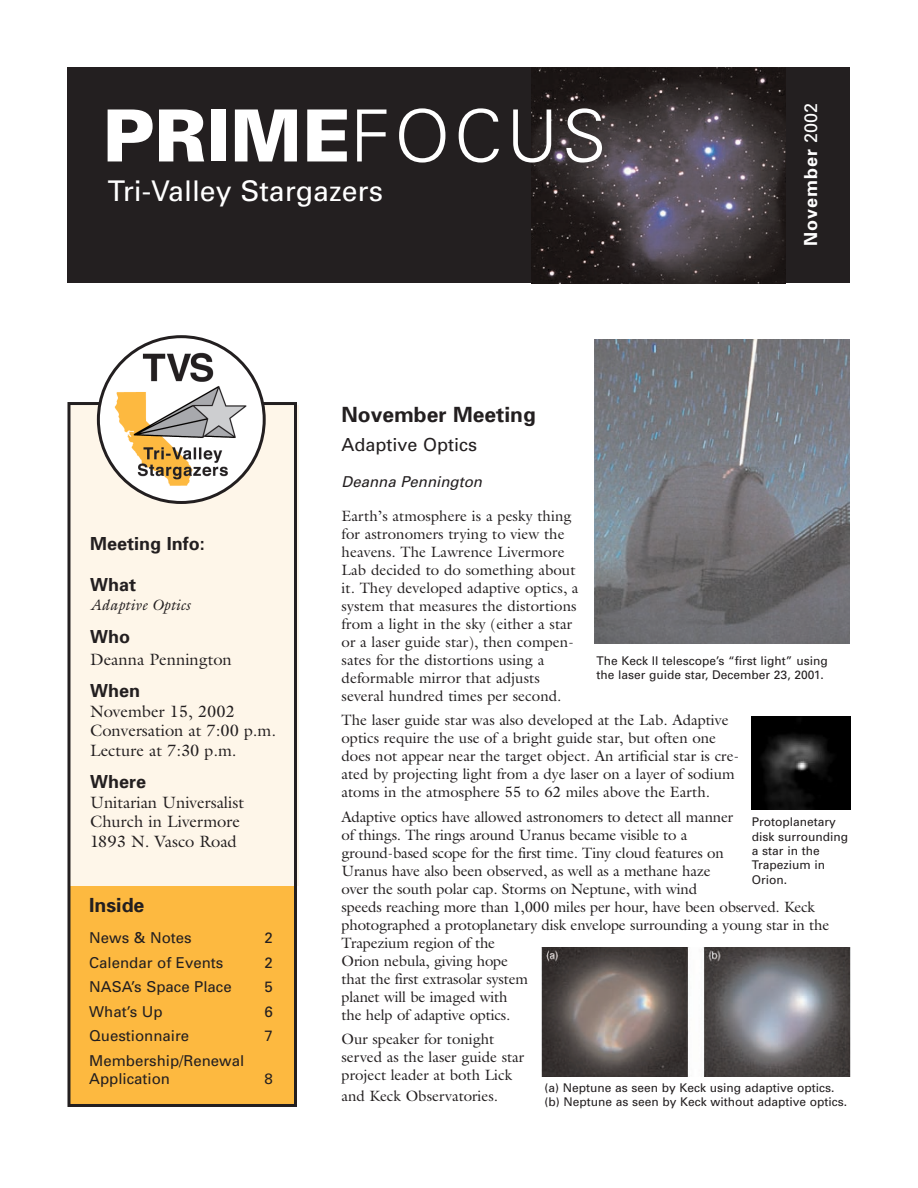
<style>
.page{position:relative;width:918px;height:1188px;background:#fff}
.page>*{position:absolute;margin:0;border:0;box-sizing:border-box;transform-origin:0 0}
.t1{font:900 72px "Univers";color:#fff}
.t2{font:28.5px "Univers";color:#fff}
.t3{font:700 21px "Univers";color:#231f20}
.t4{font:700 19.5px "Univers";color:#231f20}
.t5{font:700 18px "Univers";color:#231f20}
.t6{font:18px "Univers";color:#231f20}
.t7{font:700 18px "Univers";letter-spacing:.055em;color:#fff}
.t8{font:16.5px/19.5px "Galliard";color:#231f20}
.t9{font:15px/18px "Galliard";color:#231f20}
.t10{font:15px/18px "Univers";color:#231f20}
.t11{font:italic 15px "Univers";color:#231f20}
.t12{font:italic 15px "Galliard";color:#231f20}
.t13{font:12px/14.4px "Univers";color:#231f20}
.s1{font-weight:300}
.s2{font-weight:400}
</style>
<div class="page">
<div style="left:67px;top:68px;width:783px;height:216px;background:#231f20"></div>
<div style="left:68px;top:881px;width:227px;height:226px;background:#fdb940"></div>
<div style="left:69px;top:405px;width:229px;height:481px;background:#fef6e9"></div>
<div style="left:67px;top:402px;width:230px;height:705px;border:3px solid #231f20"></div>
<img style="left:100px;top:338px;width:162px;height:164px">
<img style="left:531px;top:68px;width:255px;height:216px">
<img style="left:594px;top:339px;width:255px;height:305px">
<img style="left:542px;top:947px;width:308px;height:129px">
<img style="left:752px;top:717px;width:98px;height:92px">
<h1 class="t1" style="left:102px;top:109px;width:505px">PRIME<span class="s1">FOCUS</span></h1>
<h2 class="t2" style="left:108px;top:180px;width:276px">Tri-Valley Stargazers</h2>
<p class="t7" style="left:804px;top:246px;width:145px;rotate:-90deg">November <span class="s2">2002</span></p>
<p class="t5" style="left:90px;top:537px;width:116px">Meeting Info:</p>
<p class="t5" style="left:90px;top:578px;width:48px">What</p>
<p class="t12" style="left:90px;top:600px;width:101px">Adaptive Optics</p>
<p class="t5" style="left:90px;top:630px;width:41px">Who</p>
<p class="t8" style="left:90px;top:651px;width:143px">Deanna Pennington</p>
<p class="t5" style="left:90px;top:684px;width:52px">When</p>
<p class="t8" style="left:90px;top:703px;width:187px">November 15, 2002<br>Conversation at 7:00 p.m.<br>Lecture at 7:30 p.m.</p>
<p class="t5" style="left:90px;top:775px;width:58px">Where</p>
<p class="t8" style="left:90px;top:794px;width:155px">Unitarian Universalist<br>Church in Livermore<br>1893 N. Vasco Road</p>
<h3 class="t4" style="left:89px;top:898px;width:57px">Inside</h3>
<p class="t10" style="left:89px;top:930px;width:104px">News &amp; Notes</p>
<p class="t10" style="left:265px;top:930px;width:10px">2</p>
<p class="t10" style="left:89px;top:955px;width:136px">Calendar of Events</p>
<p class="t10" style="left:265px;top:955px;width:10px">2</p>
<p class="t10" style="left:89px;top:979px;width:144px">NASA’s Space Place</p>
<p class="t10" style="left:265px;top:979px;width:10px">5</p>
<p class="t10" style="left:89px;top:1004px;width:75px">What’s Up</p>
<p class="t10" style="left:265px;top:1004px;width:10px">6</p>
<p class="t10" style="left:89px;top:1028px;width:102px">Questionnaire</p>
<p class="t10" style="left:265px;top:1028px;width:10px">7</p>
<p class="t10" style="left:89px;top:1053px;width:157px">Membership/Renewal<br>Application</p>
<p class="t10" style="left:265px;top:1071px;width:10px">8</p>
<h3 class="t3" style="left:342px;top:406px;width:196px">November Meeting</h3>
<p class="t6" style="left:342px;top:438px;width:137px">Adaptive Optics</p>
<p class="t11" style="left:342px;top:476px;width:145px">Deanna Pennington</p>
<p class="t9" style="left:342px;top:508px;width:238px">Earth’s atmosphere is a pesky thing for astronomers trying to view the heavens. The Lawrence Livermore Lab decided to do something about it. They developed adaptive optics, a system that measures the distortions from a light in the sky (either a star or a laser guide star), then compen&shy;sates for the distortions using a deformable mirror that adjusts several hundred times per second.</p>
<p class="t9" style="left:342px;top:713px;width:399px">The laser guide star was also developed at the Lab. Adaptive optics require the use of a bright guide star, but often one does not appear near the target object. An artificial star is cre&shy;ated by projecting light from a dye laser on a layer of sodium atoms in the atmosphere 55 to 62 miles above the Earth.</p>
<p class="t9" style="left:342px;top:809px;width:489px">Adaptive optics have allowed astronomers to detect all manner<br>of things. The rings around Uranus became visible to a<br>ground-based scope for the first time. Tiny cloud features on<br>Uranus have also been observed, as well as a methane haze<br>over the south polar cap. Storms on Neptune, with wind<br>speeds reaching more than 1,000 miles per hour, have been observed. Keck photographed a protoplanetary disk envelope surrounding a young star in the Trapezium region of the<br>Orion nebula, giving hope<br>that the first extrasolar system<br>planet will be imaged with<br>the help of adaptive optics.</p>
<p class="t9" style="left:342px;top:1032px;width:184px">Our speaker for tonight served as the laser guide star project leader at both Lick</p>
<p class="t9" style="left:342px;top:1088px;width:158px">and Keck Observatories.</p>
<p class="t13" style="left:596px;top:655px;width:233px">The Keck II telescope’s “first light” using the laser guide star, December 23, 2001.</p>
<p class="t13" style="left:752px;top:816px;width:98px">Protoplanetary disk surrounding a star in the<br>Trapezium in<br>Orion.</p>
<p class="t13" style="left:544px;top:1081px;width:304px">(a) Neptune as seen by Keck using adaptive optics. (b) Neptune as seen by Keck without adaptive optics.</p>
</div>
